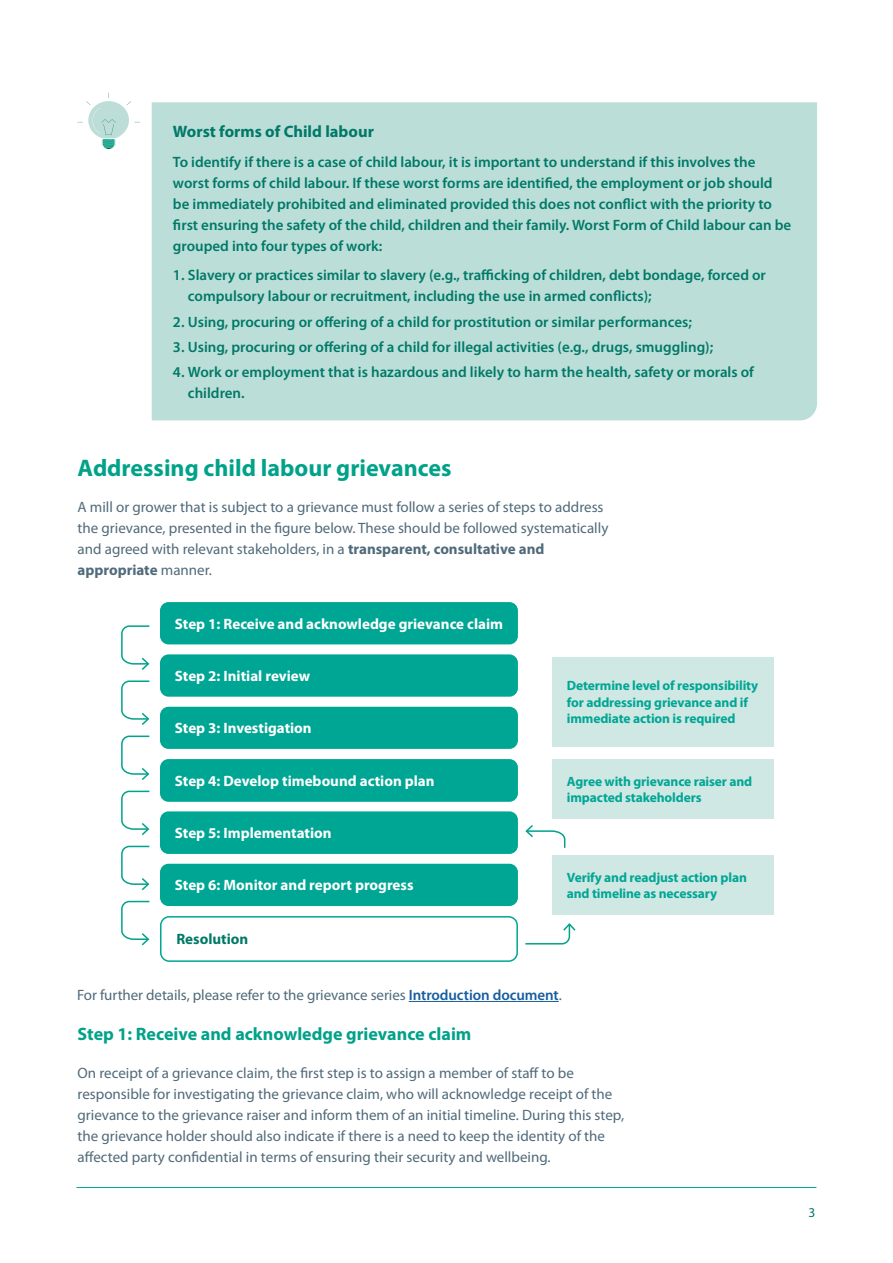
<style>
.page{position:relative;width:893px;height:1263px;background:#fff}
.page>*{position:absolute;margin:0;border:0;box-sizing:border-box;transform-origin:0 0}
.Heading__16pt{font:700 24px "Myriad Pro";color:#00a289}
.Subtitle__12pt{font:700 18px "Myriad Pro";color:#00a289}
.Text_Green{font:700 16.5px "Myriad Pro";color:#007968}
.Main_Text__10pt{font:15px/21px "Myriad Pro";color:#506a7a}
.Box_Text__White{font:600 15px/21px "Myriad Pro";color:#007968}
.Text_Green-2{font:600 15px/21px "Myriad Pro";color:#007968}
.Box_Text__White-2{font:700 15px "Myriad Pro";color:#fff}
.Box_Text__White-3{font:700 15px "Myriad Pro";color:#007968}
.Diagram_Text{font:700 13.5px/16.5px "Myriad Pro";letter-spacing:-.01em;color:#00a694}
.t1{font:13.5px "Myriad Pro";color:#007968}
.s1{font-weight:700}
.s2{font-weight:600;color:#175d9e}
</style>
<div class="page">
<hr style="left:77px;top:1187px;width:739px;height:1px;background:#00a694">
<div style="left:152px;top:102px;width:665px;height:318px;background:#bcded8"></div>
<svg style="left:77px;top:93px;width:63px;height:56px"></svg>
<hr style="left:409px;top:1001px;width:150px;height:1px;background:#175d9e">
<div style="left:160px;top:602px;width:358px;height:42px;background:#00a694;border-radius:9px"></div>
<div style="left:160px;top:654px;width:358px;height:43px;background:#00a694;border-radius:9px"></div>
<div style="left:160px;top:707px;width:358px;height:42px;background:#00a694;border-radius:9px"></div>
<div style="left:160px;top:759px;width:358px;height:43px;background:#00a694;border-radius:9px"></div>
<div style="left:160px;top:811px;width:358px;height:43px;background:#00a694;border-radius:9px"></div>
<div style="left:160px;top:864px;width:358px;height:42px;background:#00a694;border-radius:9px"></div>
<div style="left:160px;top:916px;width:358px;height:46px;border:2px solid #00a694;border-radius:9px"></div>
<div style="left:552px;top:657px;width:221px;height:89px;background:#d0e8e4"></div>
<div style="left:552px;top:759px;width:221px;height:59px;background:#d0e8e4"></div>
<div style="left:552px;top:855px;width:221px;height:59px;background:#d0e8e4"></div>
<svg style="left:121px;top:625px;width:29px;height:45px"></svg>
<svg style="left:121px;top:680px;width:29px;height:45px"></svg>
<svg style="left:121px;top:735px;width:29px;height:45px"></svg>
<svg style="left:121px;top:790px;width:29px;height:46px"></svg>
<svg style="left:121px;top:845px;width:29px;height:46px"></svg>
<svg style="left:121px;top:900px;width:29px;height:46px"></svg>
<svg style="left:525px;top:923px;width:51px;height:22px"></svg>
<svg style="left:525px;top:825px;width:41px;height:23px"></svg>
<p class="Text_Green" style="left:173px;top:121px;width:202px">Worst forms of Child labour</p>
<p class="Text_Green-2" style="left:173px;top:151px;width:620px">To identify if there is a case of child labour, it is important to understand if this involves the worst forms of child labour. If these worst forms are identified, the employment or job should be immediately prohibited and eliminated provided this does not conflict with the priority to first ensuring the safety of the child, children and their family. Worst Form of Child labour can be grouped into four types of work:</p>
<p class="Box_Text__White" style="left:188px;top:265px;width:579px;text-indent:-15px">1. Slavery or practices similar to slavery (e.g., trafficking of children, debt bondage, forced or compulsory labour or recruitment, including the use in armed conflicts);</p>
<p class="Box_Text__White" style="left:173px;top:311px;width:520px">2. Using, procuring or offering of a child for prostitution or similar performances;</p>
<p class="Box_Text__White" style="left:173px;top:336px;width:542px">3. Using, procuring or offering of a child for illegal activities (e.g., drugs, smuggling);</p>
<p class="Box_Text__White" style="left:188px;top:361px;width:568px;text-indent:-15px">4. Work or employment that is hazardous and likely to harm the health, safety or morals of children.</p>
<p class="Heading__16pt" style="left:78px;top:452px;width:375px">Addressing child labour grievances</p>
<p class="Main_Text__10pt" style="left:78px;top:496px;width:532px">A mill or grower that is subject to a grievance must follow a series of steps to address the grievance, presented in the figure below. These should be followed systematically and agreed with relevant stakeholders, in a <span class="s1">transparent, consultative and appropriate</span> manner.</p>
<p class="Box_Text__White-2" style="left:175px;top:614px;width:330px">Step 1: Receive and acknowledge grievance claim</p>
<p class="Box_Text__White-2" style="left:175px;top:666px;width:137px">Step 2: Initial review</p>
<p class="Box_Text__White-2" style="left:175px;top:718px;width:138px">Step 3: Investigation</p>
<p class="Box_Text__White-2" style="left:175px;top:771px;width:261px">Step 4: Develop timebound action plan</p>
<p class="Box_Text__White-2" style="left:175px;top:823px;width:158px">Step 5: Implementation</p>
<p class="Box_Text__White-2" style="left:175px;top:875px;width:240px">Step 6: Monitor and report progress</p>
<p class="Box_Text__White-3" style="left:176px;top:929px;width:73px">Resolution</p>
<p class="Diagram_Text" style="left:567px;top:677px;width:193px">Determine level of responsibility for addressing grievance and if immediate action is required</p>
<p class="Diagram_Text" style="left:567px;top:772px;width:187px">Agree with grievance raiser and impacted stakeholders</p>
<p class="Diagram_Text" style="left:567px;top:868px;width:182px">Verify and readjust action plan and timeline as necessary</p>
<p class="Main_Text__10pt" style="left:77px;top:984px;width:486px">For further details, please refer to the grievance series <span class="s2">Introduction document</span>.</p>
<p class="Subtitle__12pt" style="left:78px;top:1022px;width:395px">Step 1: Receive and acknowledge grievance claim</p>
<p class="Main_Text__10pt" style="left:78px;top:1062px;width:548px">On receipt of a grievance claim, the first step is to assign a member of staff to be responsible for investigating the grievance claim, who will acknowledge receipt of the grievance to the grievance raiser and inform them of an initial timeline. During this step, the grievance holder should also indicate if there is a need to keep the identity of the affected party confidential in terms of ensuring their security and wellbeing.</p>
<p class="t1" style="left:808px;top:1204px;width:8px">3</p>
</div>
